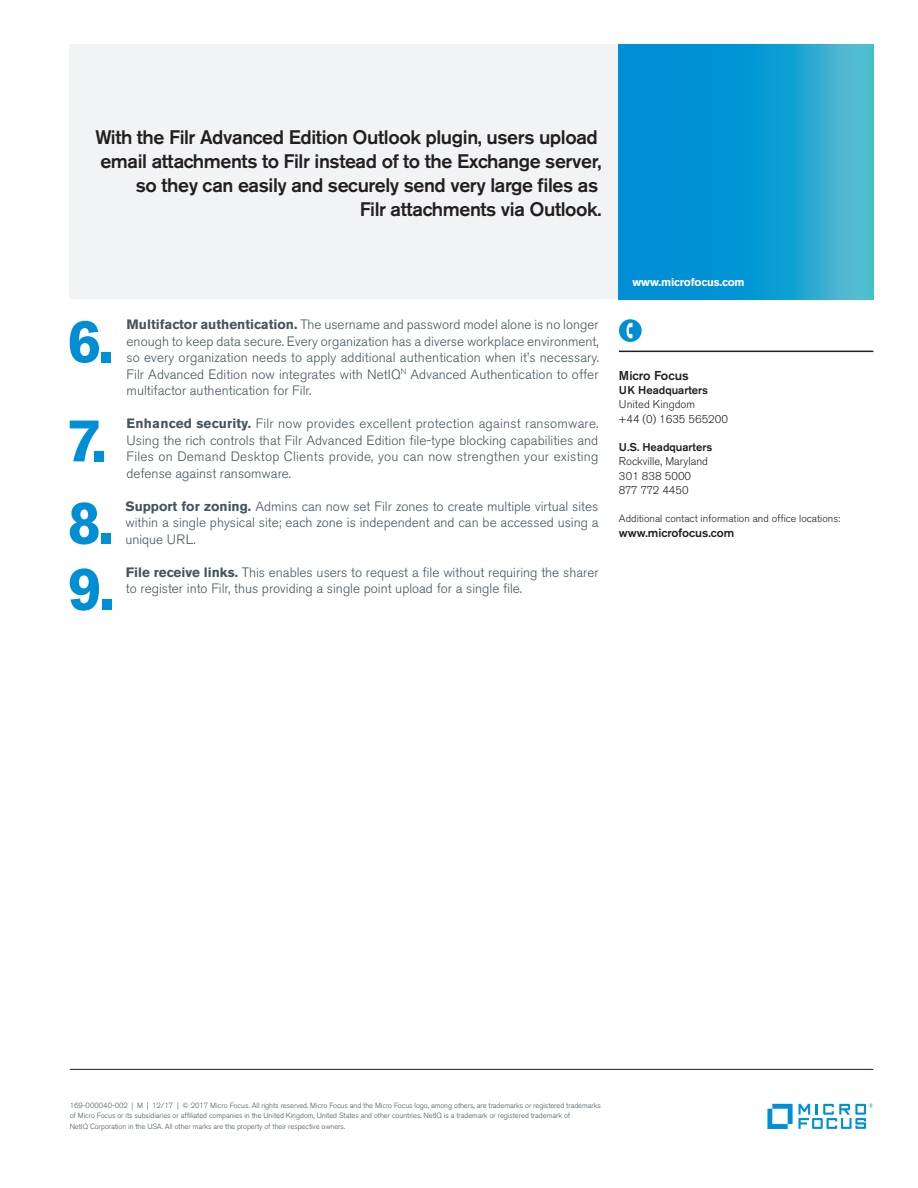
<style>
.page{position:relative;width:918px;height:1188px;background:#fff}
.page>*{position:absolute;margin:0;border:0;box-sizing:border-box;transform-origin:0 0}
.body_9_11{font:700 60.3px "Akzidenz Grotesk BE";color:#008fd5}
.pull_quote_13_16_ali{font:500 19.5px/24px "Akzidenz Grotesk BE";letter-spacing:-.02em;color:#231f20;text-align:right}
.body_9_11-2{font:300 13.5px/16.5px "Akzidenz Grotesk BE";color:#45555f;text-align:justify}
.caption_7_9_5_bold{font:500 12.75px "Akzidenz Grotesk BE";color:#231f20}
.caption_7_9_5{font:500 12px "Akzidenz Grotesk BE";color:#231f20}
.caption_7_9_5-2{font:300 11.25px "Akzidenz Grotesk BE";color:#231f20}
.caption_7_9_5-3{font:500 11.25px "Akzidenz Grotesk BE";color:#231f20}
.caption_7_5_9_5_bold{font:700 11.25px "Akzidenz Grotesk BE";letter-spacing:-.01em;color:#fff}
.caption_7_9_5-4{font:300 11.25px "Akzidenz Grotesk BE";letter-spacing:-.04em;color:#231f20}
.caption_7_9_5-5{font:300 10.5px "Akzidenz Grotesk BE";color:#231f20}
.mousetype-legal_5_7{font:300 7.5px/10.5px "Akzidenz Grotesk BE";letter-spacing:-.005em;color:#45555f}
.s1{font-weight:700}
</style>
<div class="page">
<hr style="left:70px;top:1069px;width:803px;height:1px;background:#231f20">
<div style="left:70px;top:45px;width:549px;height:254px;background:#f2f3f4"></div>
<hr style="left:619px;top:351px;width:254px;height:1px;background:#231f20">
<svg style="left:767px;top:1104px;width:26px;height:25px"></svg>
<svg style="left:799px;top:1103px;width:74px;height:26px"></svg>
<svg style="left:619px;top:45px;width:254px;height:254px;background:#149dd3"></svg>
<div style="left:619px;top:319px;width:23px;height:23px;background:#008fd5;border-radius:50%"></div>
<svg style="left:627px;top:323px;width:6px;height:15px"></svg>
<p class="pull_quote_13_16_ali" style="left:95px;top:125px;width:508px">With the Filr Advanced Edition Outlook plugin, users upload email attachments to Filr instead of to the Exchange server, so they can easily and securely send very large files as<br>Filr attachments via Outlook.</p>
<p class="body_9_11" style="left:67px;top:306px;width:48px">6.</p>
<p class="body_9_11-2" style="left:127px;top:317px;width:474px"><span class="s1">Multifactor authentication.</span> The username and password model alone is no longer enough to keep data secure. Every organization has a diverse workplace environment, so every organization needs to apply additional authentication when it’s necessary.<br>Filr Advanced Edition now integrates with NetIQ<sup>N</sup> Advanced Authentication to offer multifactor authentication for Filr.</p>
<p class="body_9_11" style="left:68px;top:405px;width:41px">7.</p>
<p class="body_9_11-2" style="left:127px;top:416px;width:473px"><span class="s1">Enhanced security.</span> Filr now provides excellent protection against ransomware.<br>Using the rich controls that Filr Advanced Edition file-type blocking capabilities and Files on Demand Desktop Clients provide, you can now strengthen your existing defense against ransomware.</p>
<p class="body_9_11" style="left:67px;top:488px;width:48px">8.</p>
<p class="body_9_11-2" style="left:125px;top:498px;width:475px"><span class="s1">Support for zoning.</span> Admins can now set Filr zones to create multiple virtual sites within a single physical site; each zone is independent and can be accessed using a unique URL.</p>
<p class="body_9_11" style="left:68px;top:554px;width:48px">9.</p>
<p class="body_9_11-2" style="left:126px;top:564px;width:474px"><span class="s1">File receive links.</span> This enables users to request a file without requiring the sharer to register into Filr, thus providing a single point upload for a single file.</p>
<p class="caption_7_5_9_5_bold" style="left:632px;top:275px;width:114px">www.microfocus.com</p>
<p class="caption_7_9_5_bold" style="left:619px;top:368px;width:71px">Micro Focus</p>
<p class="caption_7_9_5-3" style="left:619px;top:383px;width:91px">UK Headquarters</p>
<p class="caption_7_9_5-2" style="left:619px;top:398px;width:78px">United Kingdom</p>
<p class="caption_7_9_5-2" style="left:619px;top:412px;width:110px">+44 (0) 1635 565200</p>
<p class="caption_7_9_5-3" style="left:619px;top:440px;width:95px">U.S. Headquarters</p>
<p class="caption_7_9_5-2" style="left:619px;top:455px;width:91px">Rockville, Maryland</p>
<p class="caption_7_9_5-2" style="left:619px;top:469px;width:74px">301 838 5000</p>
<p class="caption_7_9_5-4" style="left:619px;top:484px;width:71px">877 772 4450</p>
<p class="caption_7_9_5-5" style="left:619px;top:513px;width:223px">Additional contact information and office locations:</p>
<p class="caption_7_9_5" style="left:619px;top:525px;width:117px">www.microfocus.com</p>
<p class="mousetype-legal_5_7" style="left:70px;top:1100px;width:533px">169-000040-002 | M | 12/17 | © 2017 Micro Focus. All rights reserved. Micro Focus and the Micro Focus logo, among others, are trademarks or registered trademarks of Micro Focus or its subsidiaries or affiliated companies in the United Kingdom, United States and other countries. NetIQ is a trademark or registered trademark of<br>NetIQ Corporation in the USA. All other marks are the property of their respective owners.</p>
</div>
